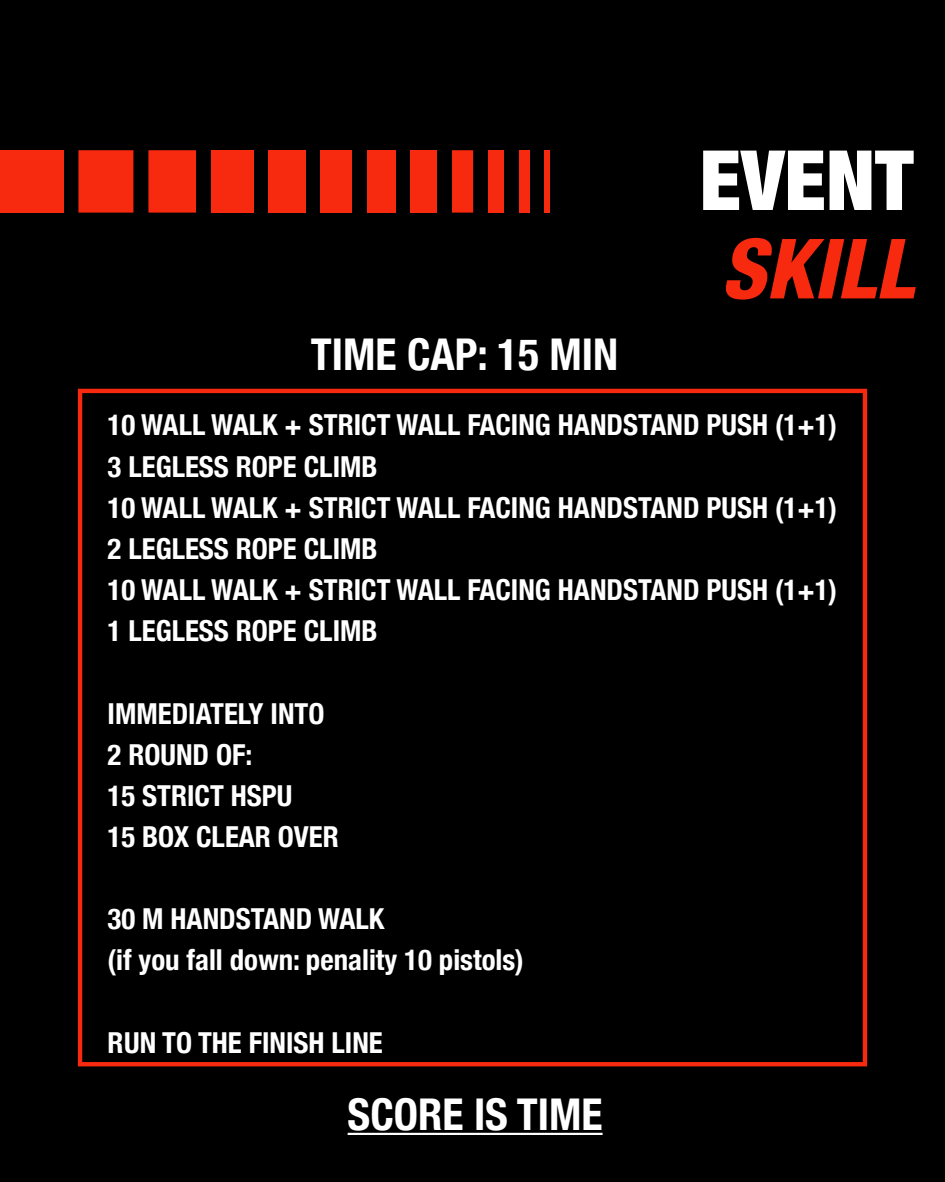
<style>
.page{position:relative;width:945px;height:1182px;background:#fff}
.page>*{position:absolute;margin:0;border:0;box-sizing:border-box;transform-origin:0 0}
.t1{font:900 condensed 83.12px "Helvetica Neue";color:#fff}
.t2{font:83.12px "Helvetica Neue W01 87 Hv Cn Obl";color:#f7290f}
.t3{font:700 condensed 43.75px "Helvetica Neue";color:#fff}
.t4{font:700 condensed 28.88px/41.1px "Helvetica Neue";color:#fff}
</style>
<div class="page">
<div style="left:0;top:0;width:945px;height:1181px;background:#000001"></div>
<hr style="left:348px;top:1132px;width:255px;height:2px;background:#fff">
<div style="left:211px;top:150px;width:42px;height:62px;background:#f7290f"></div>
<div style="left:268px;top:150px;width:37px;height:62px;background:#f7290f"></div>
<div style="left:320px;top:150px;width:32px;height:62px;background:#f7290f"></div>
<div style="left:367px;top:150px;width:29px;height:62px;background:#f7290f"></div>
<div style="left:411px;top:150px;width:26px;height:62px;background:#f7290f"></div>
<div style="left:452px;top:150px;width:21px;height:62px;background:#f7290f"></div>
<div style="left:488px;top:150px;width:16px;height:62px;background:#f7290f"></div>
<div style="left:519px;top:150px;width:11px;height:62px;background:#f7290f"></div>
<div style="left:545px;top:150px;width:5px;height:62px;background:#f7290f"></div>
<div style="left:148px;top:150px;width:48px;height:62px;background:#f7290f"></div>
<div style="left:78px;top:150px;width:55px;height:62px;background:#f7290f"></div>
<div style="left:0;top:150px;width:63px;height:62px;background:#f7290f"></div>
<div style="left:78px;top:388px;width:789px;height:678px;border:4px solid #f7290f"></div>
<h2 class="t3" style="left:311px;top:327px;width:309px">TIME CAP: 15 MIN</h2>
<h1 class="t1" style="left:700px;top:129px;width:215px">EVENT</h1>
<h1 class="t2" style="left:721px;top:218px;width:194px">SKILL</h1>
<p class="t4" style="left:108px;top:404px;width:731px">10 WALL WALK + STRICT WALL FACING HANDSTAND PUSH (1+1)<br>3 LEGLESS ROPE CLIMB<br>10 WALL WALK + STRICT WALL FACING HANDSTAND PUSH (1+1)<br>2 LEGLESS ROPE CLIMB<br>10 WALL WALK + STRICT WALL FACING HANDSTAND PUSH (1+1)<br>1 LEGLESS ROPE CLIMB</p>
<p class="t4" style="left:108px;top:692px;width:233px">IMMEDIATELY INTO<br>2 ROUND OF:<br>15 STRICT HSPU<br>15 BOX CLEAR OVER</p>
<p class="t4" style="left:108px;top:897px;width:418px">30 M HANDSTAND WALK<br>(if you fall down: penality 10 pistols)</p>
<p class="t4" style="left:108px;top:1021px;width:277px">RUN TO THE FINISH LINE</p>
<h2 class="t3" style="left:348px;top:1087px;width:256px">SCORE IS TIME</h2>
</div>
